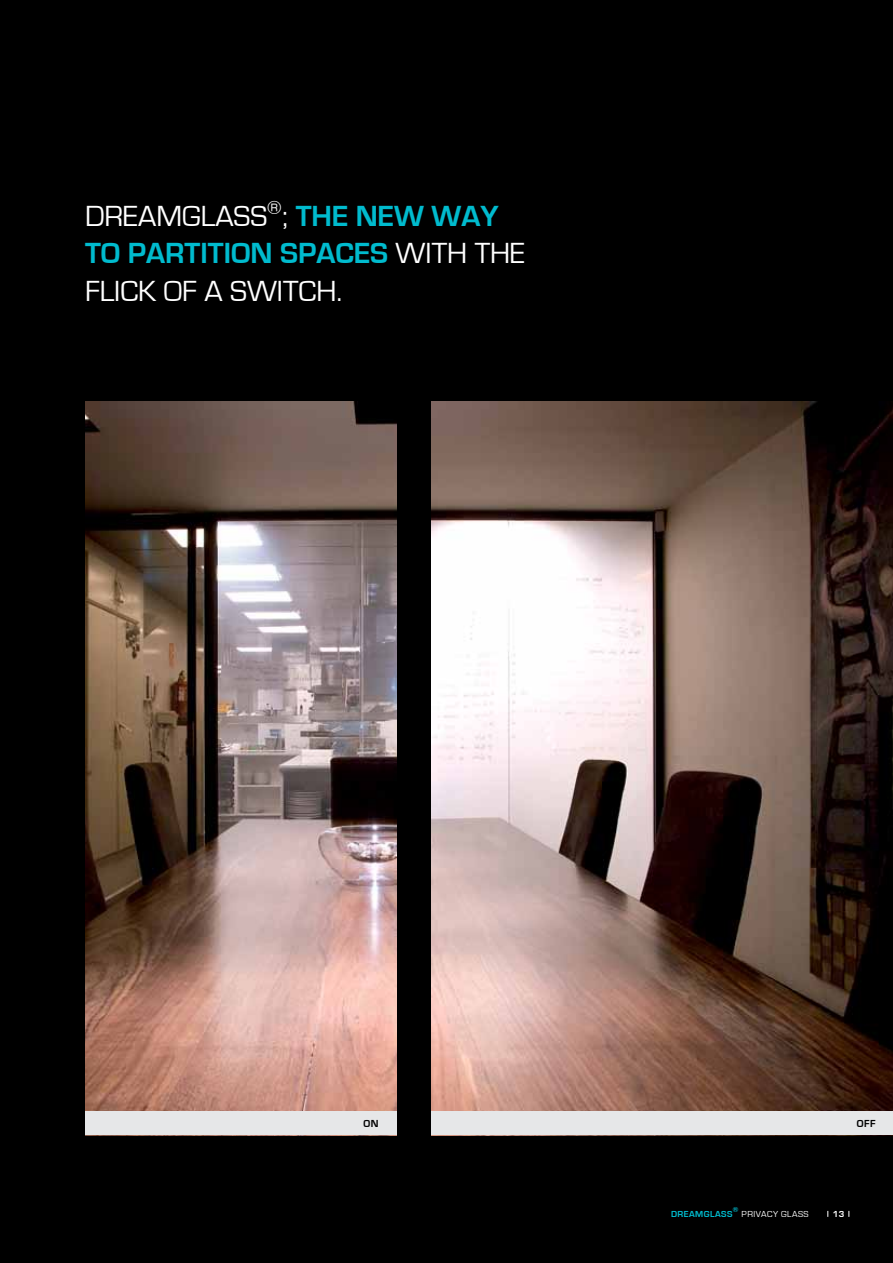
<style>
.page{position:relative;width:893px;height:1263px;background:#000}
.page>*{position:absolute;margin:0;border:0;box-sizing:border-box;transform-origin:0 0}
.t1{font:30px/37.5px "Eurostile";color:#fff}
.t2{font:700 10.5px "Eurostile";color:#000}
.t3{font:9px "Eurostile";letter-spacing:.05em;color:#fff}
.t4{font:700 9px "Eurostile";letter-spacing:.05em;color:#00bbce}
.t5{font:700 9px "Eurostile";color:#fff}
.t6{font:700 7.5px "Eurostile";color:#00bbce}
.s1{font-weight:700;color:#00bbce}
</style>
<div class="page">
<img style="left:85px;top:401px;width:311px;height:710px">
<img style="left:432px;top:401px;width:461px;height:710px">
<div style="left:432px;top:1111px;width:461px;height:24px;background:#e6e7e8"></div>
<div style="left:85px;top:1111px;width:311px;height:24px;background:#e6e7e8"></div>
<p class="t1" style="left:85px;top:198px;width:442px">DREAMGLASS<sup>®</sup>; <span class="s1">THE NEW WAY<br>TO PARTITION SPACES</span> WITH THE<br>FLICK OF A SWITCH.</p>
<p class="t2" style="left:364px;top:1117px;width:17px">ON</p>
<p class="t2" style="left:857px;top:1117px;width:20px">OFF</p>
<p class="t6" style="left:733px;top:1206px;width:7px">®</p>
<p class="t3" style="left:742px;top:1209px;width:68px">PRIVACY GLASS</p>
<p class="t4" style="left:671px;top:1209px;width:63px">DREAMGLASS</p>
<p class="t5" style="left:833px;top:1209px;width:13px">13</p>
</div>
